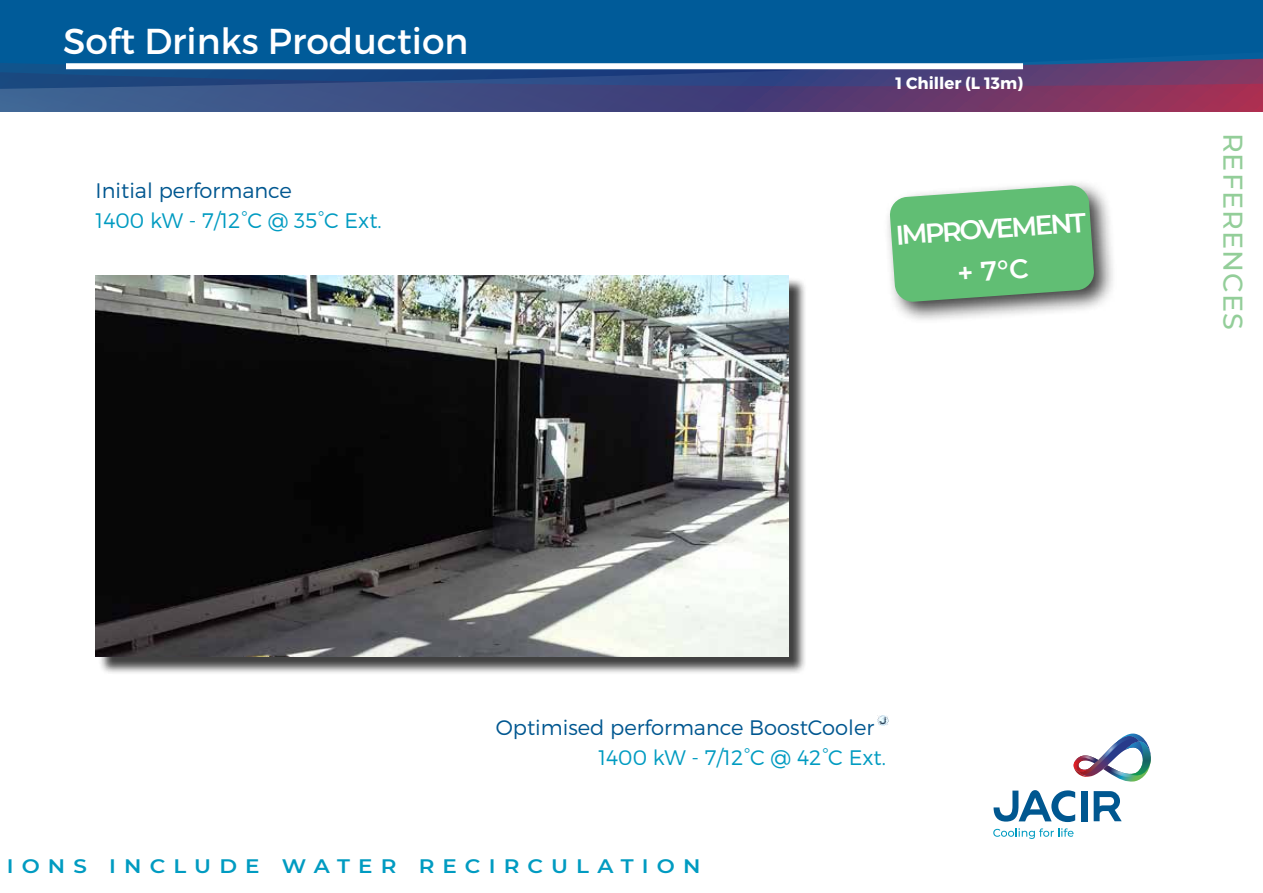
<style>
.page{position:relative;width:1263px;height:893px;background:#fff}
.page>*{position:absolute;margin:0;border:0;box-sizing:border-box;transform-origin:0 0}
.t1{font:36px "Montserrat";color:#fff}
.t2{font:600 27px/42px "Montserrat";color:#fff;text-align:center}
.t3{font:500 27px "Montserrat";letter-spacing:.04em;color:#93ce99}
.t4{font:300 21px "Montserrat";color:#005790}
.t5{font:300 21px "Montserrat";color:#009bc1}
.t6{font:600 19.5px "Montserrat";letter-spacing:.38em;color:#009bc1;scale:1.1 1}
.t7{font:700 16.5px "Montserrat";color:#fff}
</style>
<div class="page">
<svg style="left:993px;top:828px;width:80px;height:11px"></svg>
<div style="left:1081px;top:791px;width:6px;height:30px;background:#005790"></div>
<svg style="left:993px;top:790px;width:82px;height:32px"></svg>
<svg style="left:1094px;top:791px;width:28px;height:30px"></svg>
<img style="left:1073px;top:734px;width:78px;height:48px">
<div style="left:883px;top:179px;width:234px;height:146px;background:#000;opacity:.75"></div>
<svg style="left:889px;top:185px;width:205px;height:117px;background:#6ebe7f"></svg>
<div style="left:0;top:0;width:1263px;height:48px;background:#005b99"></div>
<svg style="left:0;top:48px;width:1263px;height:64px;background:#384a82"></svg>
<div style="left:98px;top:278px;width:709px;height:398px;background:#000;opacity:.75"></div>
<img style="left:96px;top:275px;width:693px;height:382px">
<div style="left:66px;top:63px;width:957px;height:6px;background:#fff"></div>
<svg style="left:878px;top:715px;width:11px;height:11px"></svg>
<h1 class="t1" style="left:63px;top:19px;width:407px">Soft Drinks Production</h1>
<p class="t4" style="left:96px;top:177px;width:198px">Initial performance</p>
<p class="t5" style="left:96px;top:207px;width:288px">1400 kW - 7/12°C @ 35°C Ext.</p>
<p class="t7" style="left:895px;top:73px;width:129px">1 Chiller (L 13m)</p>
<p class="t2" style="left:894px;top:213px;width:192px;rotate:-4deg">IMPROVEMENT + 7°C</p>
<p class="t3" style="left:1252px;top:133px;width:198px;rotate:90deg">REFERENCES</p>
<p class="t4" style="left:496px;top:714px;width:380px">Optimised performance BoostCooler</p>
<p class="t5" style="left:598px;top:744px;width:289px">1400 kW - 7/12°C @ 42°C Ext.</p>
<p class="t6" style="left:7px;top:853px;width:632px">IONS INCLUDE WATER RECIRCULATION</p>
</div>
